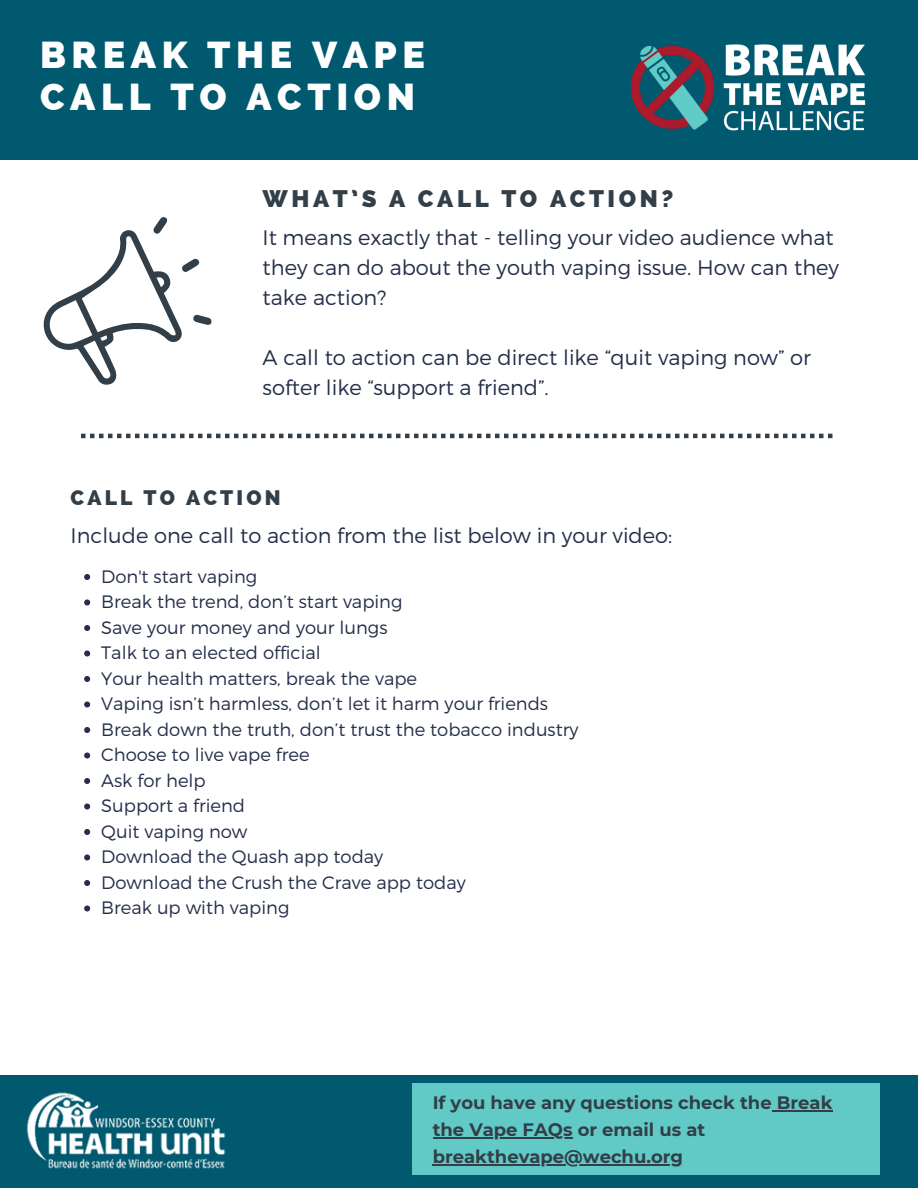
<style>
.page{position:relative;width:918px;height:1188px;background:#fff}
.page>*{position:absolute;margin:0;border:0;box-sizing:border-box;transform-origin:0 0}
.t1{font:800 37.5px/41.7px "Raleway";letter-spacing:.15em;color:#fff}
.t2{font:800 24px "Raleway";letter-spacing:.15em;color:#333f48}
.t3{font:300 21px/30px "Montserrat";color:#252e4a}
.t4{font:800 21px "Raleway";letter-spacing:.15em;color:#333f48}
.t5{font:300 18px "Montserrat";color:#252e4a}
.t6{font:700 18px/27px "Montserrat";color:#333f48}
</style>
<div class="page">
<div style="left:0;top:0;width:918px;height:160px;background:#00596f"></div>
<div style="left:0;top:1075px;width:918px;height:113px;background:#00596f"></div>
<img style="left:26px;top:1092px;width:200px;height:77px">
<img style="left:630px;top:44px;width:236px;height:87px">
<div style="left:413px;top:1083px;width:467px;height:91px;background:#61cac7"></div>
<svg style="left:81px;top:434px;width:751px;height:4px"></svg>
<svg style="left:43px;top:217px;width:169px;height:168px"></svg>
<hr style="left:772px;top:1110px;width:61px;height:1px;background:#333f48">
<hr style="left:433px;top:1137px;width:140px;height:1px;background:#333f48">
<hr style="left:433px;top:1164px;width:250px;height:1px;background:#333f48">
<svg style="left:84px;top:574px;width:6px;height:6px"></svg>
<svg style="left:84px;top:599px;width:6px;height:6px"></svg>
<svg style="left:84px;top:625px;width:6px;height:6px"></svg>
<svg style="left:84px;top:650px;width:6px;height:6px"></svg>
<svg style="left:84px;top:676px;width:6px;height:6px"></svg>
<svg style="left:84px;top:701px;width:6px;height:6px"></svg>
<svg style="left:84px;top:727px;width:6px;height:6px"></svg>
<svg style="left:84px;top:752px;width:6px;height:6px"></svg>
<svg style="left:84px;top:778px;width:6px;height:6px"></svg>
<svg style="left:84px;top:803px;width:6px;height:6px"></svg>
<svg style="left:84px;top:829px;width:6px;height:6px"></svg>
<svg style="left:84px;top:854px;width:6px;height:6px"></svg>
<svg style="left:84px;top:880px;width:6px;height:6px"></svg>
<svg style="left:84px;top:905px;width:6px;height:6px"></svg>
<p class="t1" style="left:40px;top:34px;width:386px">BREAK THE VAPE<br>CALL TO ACTION</p>
<p class="t2" style="left:263px;top:184px;width:412px">WHAT’S A CALL TO ACTION?</p>
<p class="t3" style="left:263px;top:221px;width:578px">It means exactly that - telling your video audience what they can do about the youth vaping issue. How can they take action?</p>
<p class="t3" style="left:263px;top:341px;width:550px">A call to action can be direct like “quit vaping now” or softer like “support a friend”.</p>
<p class="t4" style="left:71px;top:486px;width:211px">CALL TO ACTION</p>
<p class="t3" style="left:71px;top:520px;width:603px">Include one call to action from the list below in your video:</p>
<p class="t5" style="left:101px;top:565px;width:158px">Don't start vaping</p>
<p class="t5" style="left:101px;top:590px;width:303px">Break the trend, don’t start vaping</p>
<p class="t5" style="left:101px;top:616px;width:288px">Save your money and your lungs</p>
<p class="t5" style="left:101px;top:641px;width:221px">Talk to an elected official</p>
<p class="t5" style="left:101px;top:667px;width:317px">Your health matters, break the vape</p>
<p class="t5" style="left:101px;top:692px;width:448px">Vaping isn’t harmless, don’t let it harm your friends</p>
<p class="t5" style="left:101px;top:718px;width:479px">Break down the truth, don’t trust the tobacco industry</p>
<p class="t5" style="left:101px;top:743px;width:210px">Choose to live vape free</p>
<p class="t5" style="left:101px;top:769px;width:106px">Ask for help</p>
<p class="t5" style="left:101px;top:794px;width:145px">Support a friend</p>
<p class="t5" style="left:101px;top:820px;width:148px">Quit vaping now</p>
<p class="t5" style="left:101px;top:845px;width:284px">Download the Quash app today</p>
<p class="t5" style="left:101px;top:871px;width:366px">Download the Crush the Crave app today</p>
<p class="t5" style="left:101px;top:896px;width:190px">Break up with vaping</p>
<p class="t6" style="left:433px;top:1089px;width:401px">If you have any questions check the Break the Vape FAQs or email us at breakthevape@wechu.org</p>
</div>
